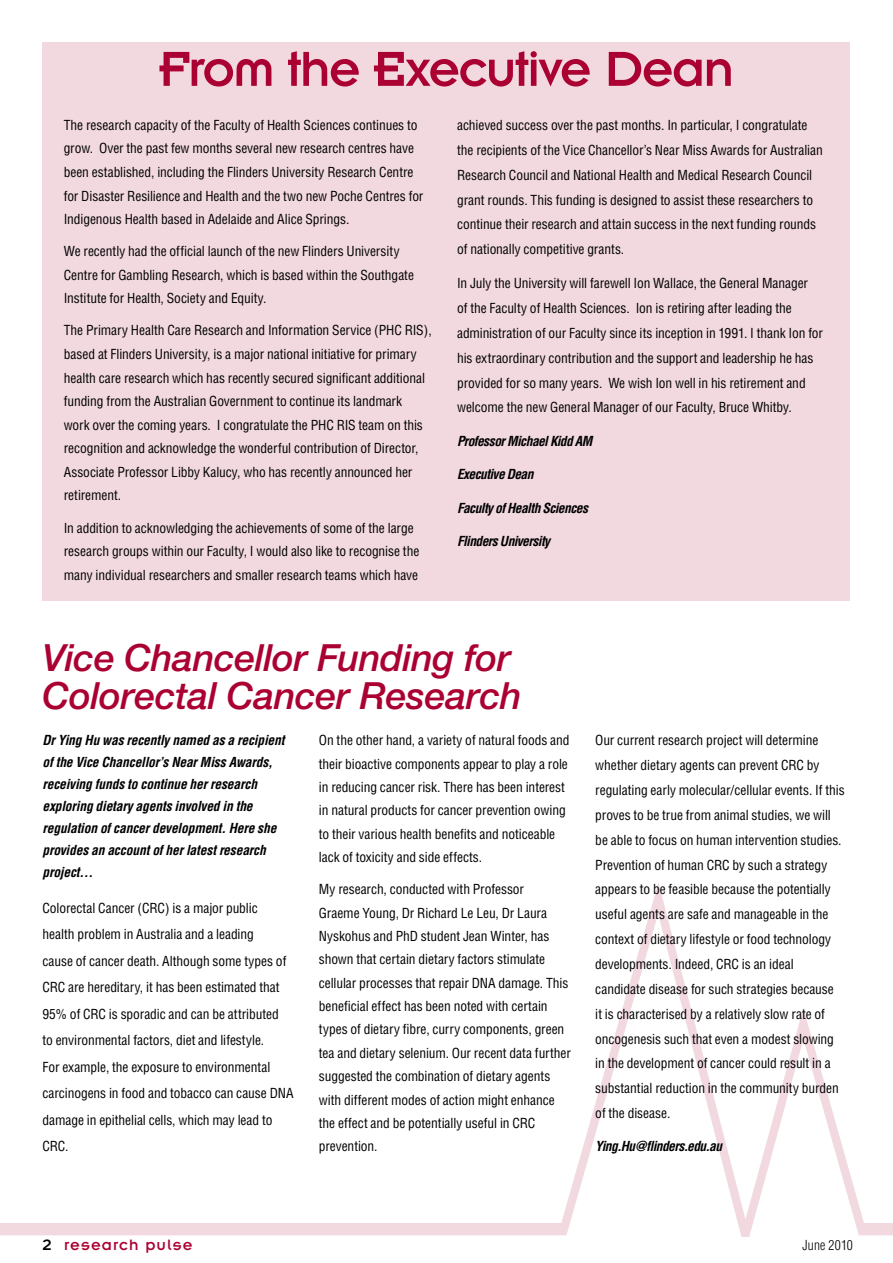
<style>
.page{position:relative;width:893px;height:1263px;background:#fff}
.page>*{position:absolute;margin:0;border:0;box-sizing:border-box;transform-origin:0 0}
.t1{font:54px "Insignia A";letter-spacing:-.03em;color:#aa0132}
.t2{font:italic 500 37.5px/37.5px "Helvetica Neue";letter-spacing:-.01em;color:#aa0132}
.t3{font:16.5px "Insignia A";letter-spacing:.06em;color:#aa0132}
.t4{font:condensed 13.5px/24.9px "Helvetica";letter-spacing:-.005em;color:#000}
.t5{font:italic 700 condensed 13.5px/22px "Helvetica";letter-spacing:-.015em;color:#000}
.t6{font:italic 700 condensed 13.5px "Helvetica";letter-spacing:-.04em;color:#000}
.t7{font:italic 700 condensed 13.5px "Helvetica";letter-spacing:-.045em;color:#000}
.t8{font:300 condensed 13.5px "Helvetica";letter-spacing:.015em;color:#000}
.s1{color:#000}
</style>
<div class="page">
<div style="left:43px;top:43px;width:807px;height:558px;background:#f2d9e0"></div>
<svg style="left:0;top:883px;width:893px;height:353px"></svg>
<h1 class="t1" style="left:159px;top:41px;width:577px">From the Executive Dean</h1>
<p class="t4" style="left:64px;top:113px;width:361px;line-height:23.5px">The research capacity of the Faculty of Health Sciences continues to grow. Over the past few months several new research centres have been established, including the Flinders University Research Centre for Disaster Resilience and Health and the two new Poche Centres for Indigenous Health based in Adelaide and Alice Springs.</p>
<p class="t4" style="left:64px;top:239px;width:352px;line-height:23.5px">We recently had the official launch of the new Flinders University<br>Centre for Gambling Research, which is based within the Southgate<br>Institute for Health, Society and Equity.</p>
<p class="t4" style="left:64px;top:319px;width:369px;line-height:23.5px">The Primary Health Care Research and Information Service (PHC RIS), based at Flinders University, is a major national initiative for primary health care research which has recently secured significant additional funding from the Australian Government to continue its landmark<br>work over the coming years. I congratulate the PHC RIS team on this recognition and acknowledge the wonderful contribution of Director, Associate Professor Libby Kalucy, who has recently announced her retirement.</p>
<p class="t4" style="left:64px;top:516px;width:357px;line-height:23.5px">In addition to acknowledging the achievements of some of the large research groups within our Faculty, I would also like to recognise the many individual researchers and smaller research teams which have</p>
<p class="t4" style="left:457px;top:112px;width:367px">achieved success over the past months. In particular, I congratulate the recipients of the Vice Chancellor’s Near Miss Awards for Australian Research Council and National Health and Medical Research Council grant rounds. This funding is designed to assist these researchers to continue their research and attain success in the next funding rounds of nationally competitive grants.</p>
<p class="t4" style="left:457px;top:270px;width:367px">In July the University will farewell Ion Wallace, the General Manager<br>of the Faculty of Health Sciences. Ion is retiring after leading the administration of our Faculty since its inception in 1991. I thank Ion for his extraordinary contribution and the support and leadership he has provided for so many years. We wish Ion well in his retirement and welcome the new General Manager of our Faculty, Bruce Whitby.</p>
<p class="t6" style="left:457px;top:432px;width:137px">Professor Michael Kidd AM</p>
<p class="t7" style="left:457px;top:466px;width:79px">Executive Dean</p>
<p class="t6" style="left:457px;top:499px;width:132px">Faculty of Health Sciences</p>
<p class="t6" style="left:457px;top:533px;width:95px">Flinders University</p>
<h2 class="t2" style="left:43px;top:639px;width:480px">Vice Chancellor Funding for<br>Colorectal Cancer Research</h2>
<p class="t5" style="left:43px;top:729px;width:244px">Dr Ying Hu was recently named as a recipient of the Vice Chancellor’s Near Miss Awards, receiving funds to continue her research exploring dietary agents involved in the regulation of cancer development. Here she provides an account of her latest research project…</p>
<p class="t4" style="left:43px;top:894px;width:253px;line-height:26.5px">Colorectal Cancer (CRC) is a major public<br>health problem in Australia and a leading<br>cause of cancer death. Although some types of CRC are hereditary, it has been estimated that 95% of CRC is sporadic and can be attributed<br>to environmental factors, diet and lifestyle.<br>For example, the exposure to environmental carcinogens in food and tobacco can cause DNA damage in epithelial cells, which may lead to CRC.</p>
<p class="t4" style="left:319px;top:729px;width:252px;line-height:23.4px">On the other hand, a variety of natural foods and their bioactive components appear to play a role in reducing cancer risk. There has been interest in natural products for cancer prevention owing to their various health benefits and noticeable lack of toxicity and side effects.</p>
<p class="t4" style="left:319px;top:877px;width:253px;line-height:23.4px">My research, conducted with Professor<br>Graeme Young, Dr Richard Le Leu, Dr Laura Nyskohus and PhD student Jean Winter, has shown that certain dietary factors stimulate cellular processes that repair DNA damage. This beneficial effect has been noted with certain types of dietary fibre, curry components, green tea and dietary selenium. Our recent data further suggested the combination of dietary agents with different modes of action might enhance the effect and be potentially useful in CRC prevention.</p>
<p class="t4" style="left:595px;top:728px;width:251px">Our current research project will determine whether dietary agents can prevent CRC by regulating early molecular/cellular events. If this proves to be true from animal studies, we will be able to focus on human intervention studies.<br>Prevention of human CRC by such a strategy appears to be feasible because the potentially useful agents are safe and manageable in the context of dietary lifestyle or food technology developments. Indeed, CRC is an ideal candidate disease for such strategies because<br>it is characterised by a relatively slow rate of oncogenesis such that even a modest slowing in the development of cancer could result in a substantial reduction in the community burden of the disease.</p>
<p class="t6" style="left:595px;top:1138px;width:128px">Ying.Hu@flinders.edu.au</p>
<p class="t3" style="left:43px;top:1236px;width:152px"><span class="s1">2</span> research pulse</p>
<p class="t8" style="left:802px;top:1236px;width:52px">June 2010</p>
</div>
